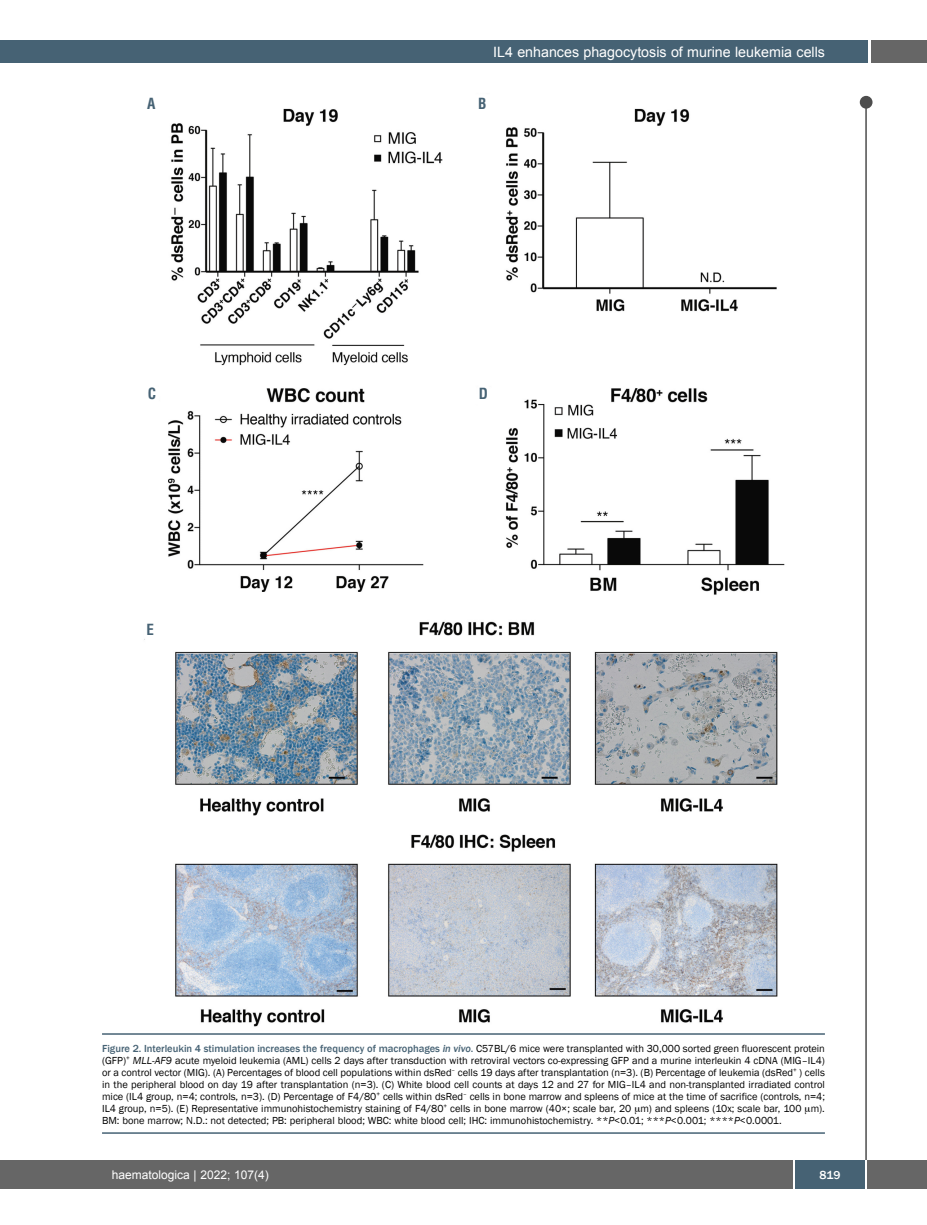
<style>
.page{position:relative;width:927px;height:1225px;background:#fff}
.page>*{position:absolute;margin:0;border:0;box-sizing:border-box;transform-origin:0 0}
.t1{font:700 condensed 15px "Helvetica";color:#466274}
.t2{font:14.25px "Arial";color:#fff}
.t3{font:12px "Arial";color:#fff}
.t4{font:500 12px "Franklin Gothic";color:#fff}
.t5{font:10.5px/12px "Franklin Gothic";color:#000;text-align:justify}
.s1{font-weight:500;color:#466274}
.s2{font-weight:500;font-style:italic;color:#466274}
.s3{font-style:italic}
</style>
<div class="page">
<div style="left:860px;top:96px;width:12px;height:13px;background:#4d4d4d;border-radius:50%"></div>
<hr style="left:865px;top:98px;width:2px;height:1062px;background:#4d4d4d">
<div style="left:871px;top:40px;width:56px;height:22px;background:#666"></div>
<div style="left:18px;top:40px;width:849px;height:22px;background:#466274"></div>
<div style="left:17px;top:1160px;width:910px;height:28px;background:#666"></div>
<div style="left:795px;top:1160px;width:70px;height:28px;background:#466274"></div>
<hr style="left:793px;top:1160px;width:2px;height:28px;background:#fff">
<hr style="left:865px;top:1160px;width:2px;height:28px;background:#fff">
<div style="left:0;top:40px;width:19px;height:22px;background:#466274"></div>
<div style="left:0;top:1160px;width:18px;height:28px;background:#666"></div>
<img style="left:144px;top:108px;width:641px;height:919px">
<hr style="left:102px;top:1033px;width:723px;height:1px;background:#466274">
<hr style="left:102px;top:1132px;width:723px;height:1px;background:#466274">
<h2 class="t2" style="left:493px;top:44px;width:333px">IL4 enhances phagocytosis of murine leukemia cells</h2>
<h1 class="t1" style="left:147px;top:98px;width:10px">A</h1>
<h1 class="t1" style="left:478px;top:98px;width:10px">B</h1>
<h1 class="t1" style="left:148px;top:388px;width:10px">C</h1>
<h1 class="t1" style="left:479px;top:388px;width:11px">D</h1>
<h1 class="t1" style="left:147px;top:623px;width:9px">E</h1>
<p class="t5" style="left:102px;top:1042px;width:724px"><span class="s1">Figure 2. Interleukin 4 stimulation increases the frequency of macrophages</span> <span class="s2">in vivo</span><span class="s1">.</span> C57BL/6 mice were transplanted with 30,000 sorted green fluorescent protein (GFP)<sup>+</sup> <span class="s3">MLL-AF9</span> acute myeloid leukemia (AML) cells 2 days after transduction with retroviral vectors co-expressing GFP and a murine interleukin 4 cDNA (MIG–IL4) or a control vector (MIG). (A) Percentages of blood cell populations within dsRed<sup>–</sup> cells 19 days after transplantation (n=3). (B) Percentage of leukemia (dsRed<sup>+</sup> ) cells in the peripheral blood on day 19 after transplantation (n=3). (C) White blood cell counts at days 12 and 27 for MIG–IL4 and non-transplanted irradiated control mice (IL4 group, n=4; controls, n=3). (D) Percentage of F4/80<sup>+</sup> cells within dsRed<sup>–</sup> cells in bone marrow and spleens of mice at the time of sacrifice (controls, n=4; IL4 group, n=5). (E) Representative immunohistochemistry staining of F4/80<sup>+</sup> cells in bone marrow (40×; scale bar, 20 m) and spleens (10x; scale bar, 100 m).<br>BM: bone marrow; N.D.: not detected; PB: peripheral blood; WBC: white blood cell; IHC: immunohistochemistry. **<span class="s3">P</span>&lt;0.01; ***<span class="s3">P</span>&lt;0.001; ****<span class="s3">P</span>&lt;0.0001.</p>
<p class="t3" style="left:112px;top:1168px;width:158px">haematologica | 2022; 107(4)</p>
<p class="t4" style="left:819px;top:1167px;width:22px">819</p>
</div>
